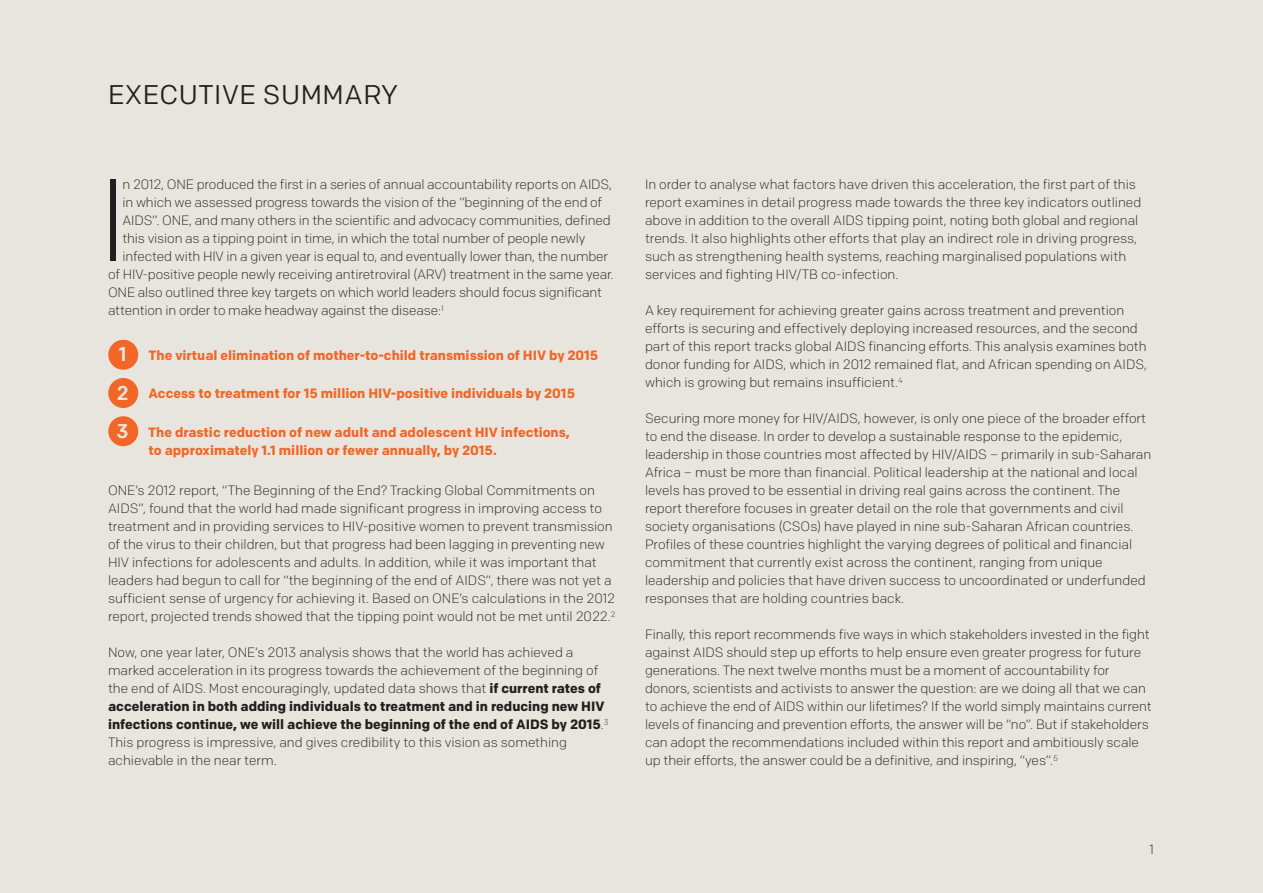
<style>
.page{position:relative;width:1263px;height:893px;background:#e8e5de}
.page>*{position:absolute;margin:0;border:0;box-sizing:border-box;transform-origin:0 0}
.t1{font:27px "Colfax";letter-spacing:.02em;color:#231f20}
.t2{font:500 19.95px/38.2px "Colfax";color:#e8e5de;text-align:justify}
.t3{font:300 13.5px/18px "Colfax";color:#231f20}
.t4{font:700 13.5px/18px "Colfax";color:#f26727}
.s1{font-weight:700}
</style>
<div class="page">
<div style="left:108px;top:340px;width:30px;height:30px;background:#f26727;border-radius:50%"></div>
<div style="left:108px;top:378px;width:30px;height:30px;background:#f26727;border-radius:50%"></div>
<div style="left:108px;top:416px;width:30px;height:30px;background:#f26727;border-radius:50%"></div>
<div style="left:110px;top:179px;width:6px;height:82px;background:#231f20"></div>
<h1 class="t1" style="left:108px;top:78px;width:194px">EXECUTIVE SUMM</h1>
<h1 class="t1" style="left:344px;top:78px;width:55px">ARY</h1>
<p class="t3" style="left:122px;top:175px;width:491px">n 2012, ONE produced the first in a series of annual accountability reports on AIDS,</p>
<p class="t3" style="left:122px;top:193px;width:481px">in which we assessed progress towards the vision of the “beginning of the end of</p>
<p class="t3" style="left:122px;top:211px;width:490px">AIDS”. ONE, and many others in the scientific and advocacy communities, defined</p>
<p class="t3" style="left:122px;top:229px;width:464px">this vision as a tipping point in time, in which the total number of people newly</p>
<p class="t3" style="left:122px;top:247px;width:487px">infected with HIV in a given year is equal to, and eventually lower than, the number</p>
<p class="t3" style="left:108px;top:265px;width:507px">of HIV-positive people newly receiving antiretroviral (ARV) treatment in the same year.</p>
<p class="t3" style="left:108px;top:283px;width:496px">ONE also outlined three key targets on which world leaders should focus significant</p>
<p class="t3" style="left:108px;top:301px;width:337px">attention in order to make headway against the disease:<sup>1</sup></p>
<p class="t4" style="left:148px;top:346px;width:451px">The virtual elimination of mother-to-child transmission of HIV by 2015</p>
<p class="t4" style="left:148px;top:384px;width:428px">Access to treatment for 15 million HIV-positive individuals by 2015</p>
<p class="t4" style="left:148px;top:423px;width:423px">The drastic reduction of new adult and adolescent HIV infections, to approximately 1.1 million or fewer annually, by 2015.</p>
<p class="t3" style="left:108px;top:481px;width:509px">ONE’s 2012 report, “The Beginning of the End? Tracking Global Commitments on AIDS”, found that the world had made significant progress in improving access to treatment and in providing services to HIV-positive women to prevent transmission of the virus to their children, but that progress had been lagging in preventing new HIV infections for adolescents and adults. In addition, while it was important that leaders had begun to call for “the beginning of the end of AIDS”, there was not yet a sufficient sense of urgency for achieving it. Based on ONE’s calculations in the 2012 report, projected trends showed that the tipping point would not be met until 2022.<sup>2</sup></p>
<p class="t3" style="left:108px;top:643px;width:502px">Now, one year later, ONE’s 2013 analysis shows that the world has achieved a marked acceleration in its progress towards the achievement of the beginning of the end of AIDS. Most encouragingly, updated data shows that <span class="s1">if current rates of acceleration in both adding individuals to treatment and in reducing new HIV infections continue, we will achieve the beginning of the end of AIDS by 2015</span>.<sup>3<br></sup>This progress is impressive, and gives credibility to this vision as something achievable in the near term.</p>
<h2 class="t2" style="left:117px;top:335px;width:14px">1<br>2<br>3</h2>
<p class="t3" style="left:645px;top:175px;width:498px">In order to analyse what factors have driven this acceleration, the first part of this report examines in detail progress made towards the three key indicators outlined above in addition to the overall AIDS tipping point, noting both global and regional trends. It also highlights other efforts that play an indirect role in driving progress, such as strengthening health systems, reaching marginalised populations with services and fighting HIV/TB co-infection.</p>
<p class="t3" style="left:645px;top:301px;width:503px">A key requirement for achieving greater gains across treatment and prevention efforts is securing and effectively deploying increased resources, and the second part of this report tracks global AIDS financing efforts. This analysis examines both donor funding for AIDS, which in 2012 remained flat, and African spending on AIDS, which is growing but remains insufficient.<sup>4</sup></p>
<p class="t3" style="left:645px;top:409px;width:508px">Securing more money for HIV/AIDS, however, is only one piece of the broader effort to end the disease. In order to develop a sustainable response to the epidemic, leadership in those countries most affected by HIV/AIDS – primarily in sub-Saharan Africa – must be more than financial. Political leadership at the national and local levels has proved to be essential in driving real gains across the continent. The report therefore focuses in greater detail on the role that governments and civil society organisations (CSOs) have played in nine sub-Saharan African countries.<br>Profiles of these countries highlight the varying degrees of political and financial commitment that currently exist across the continent, ranging from unique leadership and policies that have driven success to uncoordinated or underfunded responses that are holding countries back.</p>
<p class="t3" style="left:645px;top:625px;width:508px">Finally, this report recommends five ways in which stakeholders invested in the fight against AIDS should step up efforts to help ensure even greater progress for future generations. The next twelve months must be a moment of accountability for donors, scientists and activists to answer the question: are we doing all that we can to achieve the end of AIDS within our lifetimes? If the world simply maintains current levels of financing and prevention efforts, the answer will be “no”. But if stakeholders can adopt the recommendations included within this report and ambitiously scale up their efforts, the answer could be a definitive, and inspiring, “yes”.<sup>5</sup></p>
<p class="t3" style="left:1149px;top:841px;width:6px">1</p>
</div>
